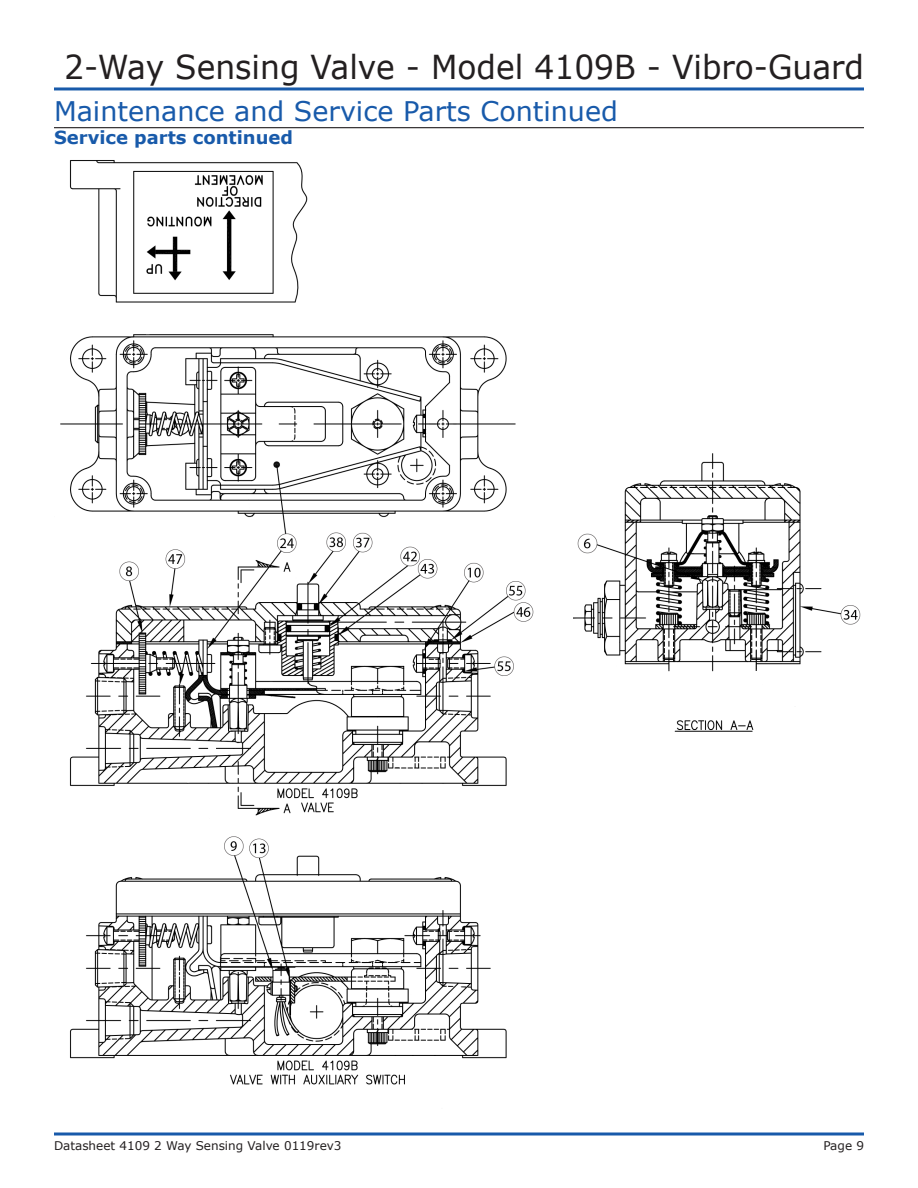
<style>
.page{position:relative;width:918px;height:1188px;background:#fff}
.page>*{position:absolute;margin:0;border:0;box-sizing:border-box;transform-origin:0 0}
.t1{font:33px "Verdana";color:#231f20;scale:.95 1}
.Datasheet{font:27px "Verdana";color:#185aaa}
.Datasheet-2{font:700 18px "Verdana";color:#185aaa}
.t2{font:12px "Verdana";color:#231f20}
</style>
<div class="page">
<hr style="left:54px;top:87px;width:810px;height:3px;background:#185aaa">
<svg style="left:54px;top:1132px;width:810px;height:4px;background:#5183bf"></svg>
<hr style="left:54px;top:127px;width:810px;height:1px;background:#231f20">
<img style="left:60px;top:160px;width:474px;height:925px">
<img style="left:573px;top:453px;width:288px;height:279px">
<h1 class="t1" style="left:64px;top:45px;width:843px">2-Way Sensing Valve - Model 4109B - Vibro-Guard</h1>
<p class="Datasheet" style="left:54px;top:92px;width:565px">Maintenance and Service Parts Continued</p>
<p class="Datasheet-2" style="left:54px;top:124px;width:241px">Service parts continued</p>
<p class="t2" style="left:54px;top:1138px;width:289px">Datasheet 4109 2 Way Sensing Valve 0119rev3</p>
<p class="t2" style="left:823px;top:1138px;width:42px">Page 9</p>
</div>
